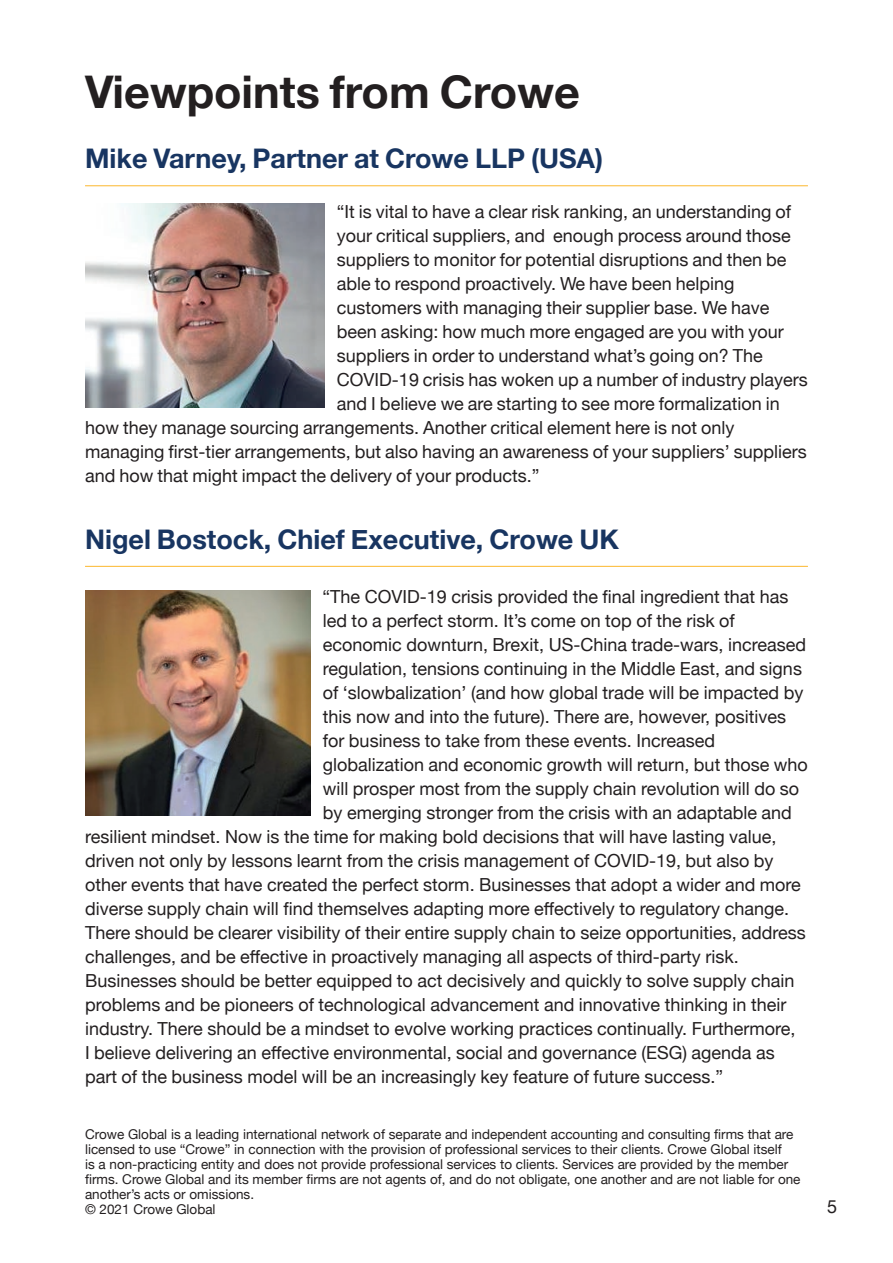
<style>
.page{position:relative;width:893px;height:1263px;background:#fff}
.page>*{position:absolute;margin:0;border:0;box-sizing:border-box;transform-origin:0 0}
.t1{font:700 45px "Helvetica Neue";color:#231f20}
.SubTitle{font:700 27px "Helvetica Neue";color:#183561}
.Body{font:18px "Helvetica Neue";color:#231f20}
.t2{font:13.5px/15px "Helvetica Neue";color:#231f20}
</style>
<div class="page">
<hr style="left:85px;top:185px;width:723px;height:1px;background:#fcb72e">
<hr style="left:85px;top:566px;width:723px;height:1px;background:#fcb72e">
<img style="left:85px;top:204px;width:239px;height:204px">
<img style="left:85px;top:590px;width:225px;height:225px">
<h2 class="t1" style="left:85px;top:57px;width:496px">Viewpoints from Crowe</h2>
<p class="SubTitle" style="left:85px;top:138px;width:520px">Mike Varney, Partner at Crowe LLP (USA)</p>
<p class="Body" style="left:337px;top:199px;width:456px">“It is vital to have a clear risk ranking, an understanding of</p>
<p class="Body" style="left:337px;top:223px;width:455px">your critical suppliers, and enough process around those</p>
<p class="Body" style="left:337px;top:247px;width:451px">suppliers to monitor for potential disruptions and then be</p>
<p class="Body" style="left:337px;top:271px;width:399px">able to respond proactively. We have been helping</p>
<p class="Body" style="left:337px;top:295px;width:434px">customers with managing their supplier base. We have</p>
<p class="Body" style="left:337px;top:319px;width:448px">been asking: how much more engaged are you with your</p>
<p class="Body" style="left:337px;top:343px;width:427px">suppliers in order to understand what’s going on? The</p>
<p class="Body" style="left:337px;top:367px;width:472px">COVID-19 crisis has woken up a number of industry players</p>
<p class="Body" style="left:337px;top:391px;width:444px">and I believe we are starting to see more formalization in</p>
<p class="Body" style="left:85px;top:415px;width:651px">how they manage sourcing arrangements. Another critical element here is not only</p>
<p class="Body" style="left:85px;top:439px;width:723px">managing first-tier arrangements, but also having an awareness of your suppliers’ suppliers</p>
<p class="Body" style="left:85px;top:463px;width:456px">and how that might impact the delivery of your products.”</p>
<p class="SubTitle" style="left:85px;top:518px;width:535px">Nigel Bostock, Chief Executive, Crowe UK</p>
<h3 class="Body" style="left:323px;top:584px;width:467px">“The COVID-19 crisis provided the final ingredient that has</h3>
<h3 class="Body" style="left:323px;top:608px;width:414px">led to a perfect storm. It’s come on top of the risk of</h3>
<h3 class="Body" style="left:323px;top:632px;width:485px">economic downturn, Brexit, US-China trade-wars, increased</h3>
<h3 class="Body" style="left:323px;top:656px;width:481px">regulation, tensions continuing in the Middle East, and signs</h3>
<h3 class="Body" style="left:323px;top:680px;width:482px">of ‘slowbalization’ (and how global trade will be impacted by</h3>
<h3 class="Body" style="left:323px;top:704px;width:465px">this now and into the future). There are, however, positives</h3>
<h3 class="Body" style="left:323px;top:728px;width:394px">for business to take from these events. Increased</h3>
<h3 class="Body" style="left:323px;top:752px;width:487px">globalization and economic growth will return, but those who</h3>
<h3 class="Body" style="left:323px;top:776px;width:478px">will prosper most from the supply chain revolution will do so</h3>
<h3 class="Body" style="left:323px;top:800px;width:471px">by emerging stronger from the crisis with an adaptable and</h3>
<h3 class="Body" style="left:85px;top:824px;width:693px">resilient mindset. Now is the time for making bold decisions that will have lasting value,</h3>
<h3 class="Body" style="left:85px;top:848px;width:690px">driven not only by lessons learnt from the crisis management of COVID-19, but also by</h3>
<h3 class="Body" style="left:85px;top:872px;width:717px">other events that have created the perfect storm. Businesses that adopt a wider and more</h3>
<h3 class="Body" style="left:85px;top:896px;width:705px">diverse supply chain will find themselves adapting more effectively to regulatory change.</h3>
<h3 class="Body" style="left:85px;top:920px;width:722px">There should be clearer visibility of their entire supply chain to seize opportunities, address</h3>
<h3 class="Body" style="left:85px;top:944px;width:655px">challenges, and be effective in proactively managing all aspects of third-party risk.</h3>
<h3 class="Body" style="left:85px;top:968px;width:711px">Businesses should be better equipped to act decisively and quickly to solve supply chain</h3>
<h3 class="Body" style="left:85px;top:992px;width:703px">problems and be pioneers of technological advancement and innovative thinking in their</h3>
<h3 class="Body" style="left:85px;top:1016px;width:712px">industry. There should be a mindset to evolve working practices continually. Furthermore,</h3>
<h3 class="Body" style="left:85px;top:1040px;width:691px">I believe delivering an effective environmental, social and governance (ESG) agenda as</h3>
<h3 class="Body" style="left:85px;top:1064px;width:639px">part of the business model will be an increasingly key feature of future success.”</h3>
<p class="t2" style="left:85px;top:1127px;width:717px">Crowe Global is a leading international network of separate and independent accounting and consulting firms that are licensed to use “Crowe” in connection with the provision of professional services to their clients. Crowe Global itself<br>is a non-practicing entity and does not provide professional services to clients. Services are provided by the member firms. Crowe Global and its member firms are not agents of, and do not obligate, one another and are not liable for one another’s acts or omissions.<br>© 2021 Crowe Global</p>
<p class="Body" style="left:827px;top:1193px;width:12px">5</p>
</div>
